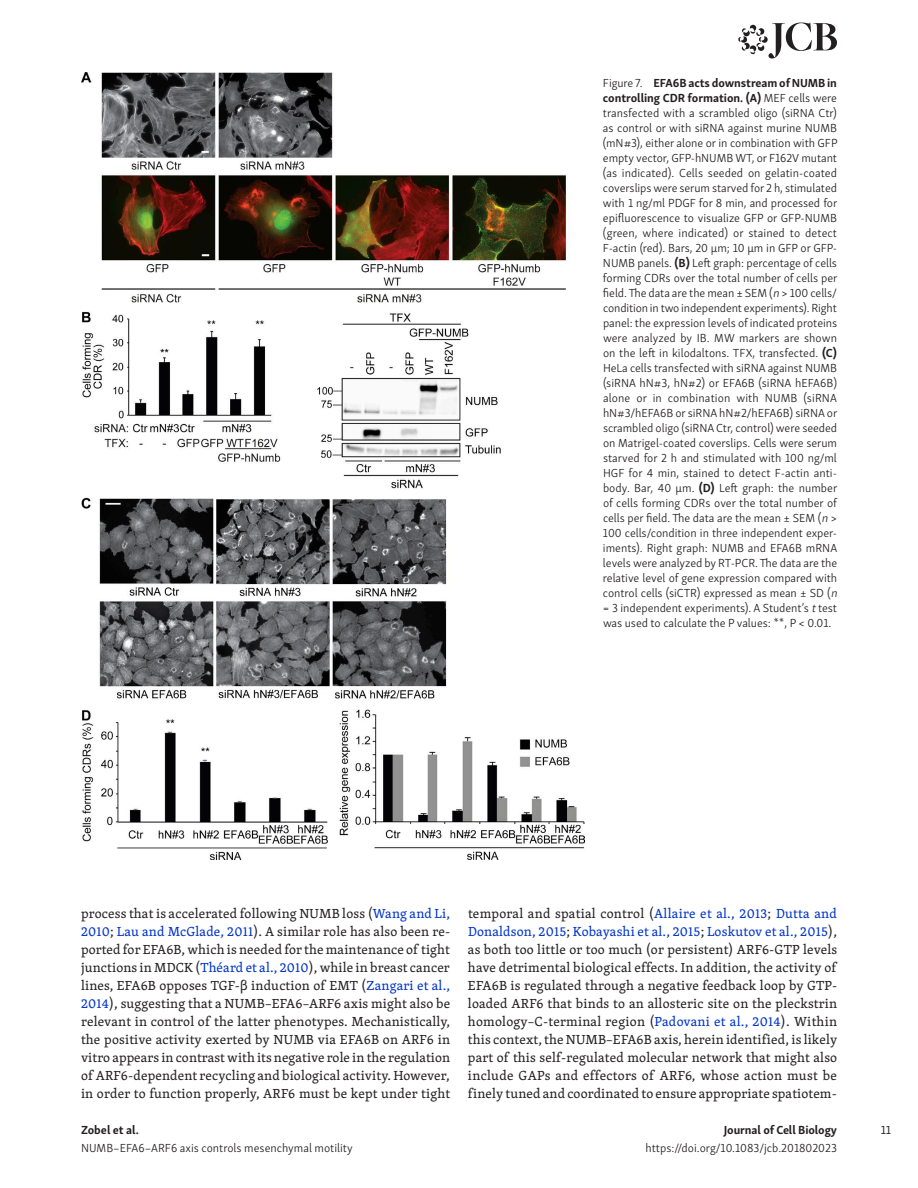
<style>
.page{position:relative;width:918px;height:1188px;background:#fff}
.page>*{position:absolute;margin:0;border:0;box-sizing:border-box;transform-origin:0 0}
.t1{font:13.5px/18px "Skolar PE";letter-spacing:.01em;color:#231f20;text-align:justify}
.t2{font:300 12px/15px "Skolar Sans PE";letter-spacing:-.005em;color:#231f20}
.t3{font:700 12px "Skolar Sans PE";letter-spacing:-.005em;color:#231f20}
.t4{font:12px "Skolar Sans PE";color:#231f20}
.s1{font-weight:700}
.s2{font-style:italic}
.s3{color:#0034c9}
</style>
<div class="page">
<svg style="left:738px;top:23px;width:99px;height:35px"></svg>
<img style="left:81px;top:72px;width:504px;height:787px">
<p class="t2" style="left:603px;top:75px;width:238px">Figure 7. <span class="s1">EFA6B acts downstream of NUMB in controlling CDR formation. (A)</span> MEF cells were transfected with a scrambled oligo (siRNA Ctr) as control or with siRNA against murine NUMB (mN#3), either alone or in combination with GFP empty vector, GFP-hNUMB WT, or F162V mutant (as indicated). Cells seeded on gelatin-coated coverslips were serum starved for 2 h, stimulated with 1 ng/ml PDGF for 8 min, and processed for epifluorescence to visualize GFP or GFP-NUMB (green, where indicated) or stained to detect F-actin (red). Bars, 20 μm; 10 μm in GFP or GFP-NUMB panels. <span class="s1">(B)</span> Left graph: percentage of cells forming CDRs over the total number of cells per field. The data are the mean ± SEM (<span class="s2">n</span> &gt; 100 cells/ condition in two independent experiments). Right panel: the expression levels of indicated proteins were analyzed by IB. MW markers are shown on the left in kilodaltons. TFX, transfected. <span class="s1">(C)<br></span>HeLa cells transfected with siRNA against NUMB (siRNA hN#3, hN#2) or EFA6B (siRNA hEFA6B) alone or in combination with NUMB (siRNA hN#3/hEFA6B or siRNA hN#2/hEFA6B) siRNA or scrambled oligo (siRNA Ctr, control) were seeded on Matrigel-coated coverslips. Cells were serum starved for 2 h and stimulated with 100 ng/ml HGF for 4 min, stained to detect F-actin anti&shy;body. Bar, 40 μm. <span class="s1">(D)</span> Left graph: the number of cells forming CDRs over the total number of cells per field. The data are the mean ± SEM (<span class="s2">n</span> &gt; 100 cells/condition in three independent exper&shy;iments). Right graph: NUMB and EFA6B mRNA levels were analyzed by RT-PCR. The data are the relative level of gene expression compared with control cells (siCTR) expressed as mean ± SD (<span class="s2">n </span>= 3 independent experiments). A Student’s <span class="s2">t</span>test was used to calculate the P values: **, P &lt; 0.01.</p>
<p class="t1" style="left:81px;top:904px;width:371px">process that is accelerated following NUMB loss (<span class="s3">Wang and Li, 2010</span>; <span class="s3">Lau and McGlade, 2011</span>). A similar role has also been re&shy;ported for EFA6B, which is needed for the maintenance of tight junctions in MDCK (<span class="s3">Théard et al., 2010</span>), while in breast cancer lines, EFA6B opposes TGF-β induction of EMT (<span class="s3">Zangari et al., 2014</span>), suggesting that a NUMB–EFA6–ARF6 axis might also be relevant in control of the latter phenotypes. Mechanistically, the positive activity exerted by NUMB via EFA6B on ARF6 in vitro appears in contrast with its negative role in the regulation of ARF6-dependent recycling and biological activity. However, in order to function properly, ARF6 must be kept under tight</p>
<p class="t1" style="left:468px;top:904px;width:371px">temporal and spatial control (<span class="s3">Allaire et al., 2013</span>; <span class="s3">Dutta and Donaldson, 2015</span>; <span class="s3">Kobayashi et al., 2015</span>; <span class="s3">Loskutov et al., 2015</span>), as both too little or too much (or persistent) ARF6-GTP levels have detrimental biological effects. In addition, the activity of EFA6B is regulated through a negative feedback loop by GTP&shy;loaded ARF6 that binds to an allosteric site on the pleckstrin homology–C-terminal region (<span class="s3">Padovani et al., 2014</span>). Within this context, the NUMB–EFA6B axis, herein identified, is likely part of this self-regulated molecular network that might also include GAPs and effectors of ARF6, whose action must be finely tuned and coordinated to ensure appropriate spatiotem-</p>
<p class="t3" style="left:81px;top:1120px;width:59px">Zobel et al.</p>
<p class="t2" style="left:81px;top:1140px;width:273px">NUMB–EFA6–ARF6 axis controls mesenchymal motility</p>
<p class="t3" style="left:724px;top:1120px;width:115px">Journal of Cell Biology</p>
<p class="t2" style="left:646px;top:1140px;width:193px">https://doi.org/10.1083/jcb.201802023</p>
<p class="t4" style="left:881px;top:1121px;width:12px">11</p>
</div>
